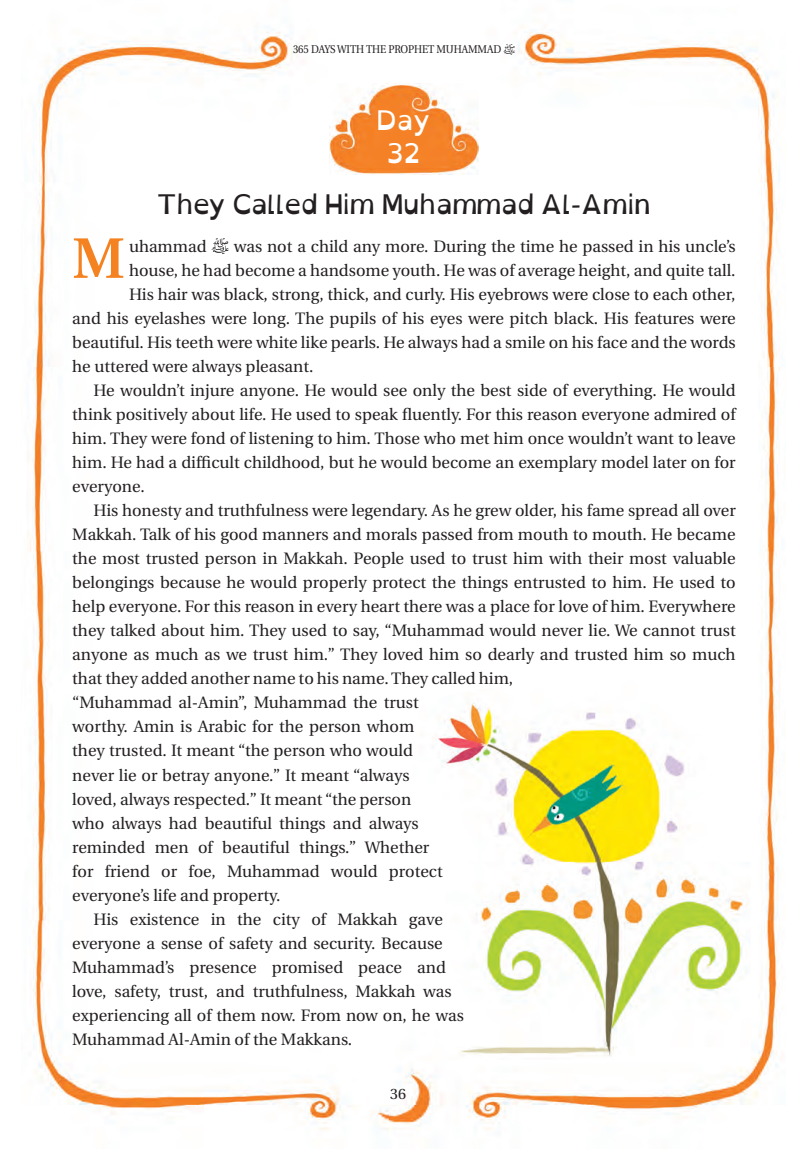
<style>
.page{position:relative;width:808px;height:1149px;background:#fff}
.page>*{position:absolute;margin:0;border:0;box-sizing:border-box;transform-origin:0 0}
.t1{font:600 57px "Utopia";color:#f58220}
.t2{font:27px "Open Dyslexic";letter-spacing:-.025em;color:#231f20}
.t3{font:27px/33px "Open Dyslexic";color:#fff;text-align:center}
.t4{font:16.5px "Utopia";color:#231f20}
.t5{font:15px "Utopia";color:#231f20}
.t6{font:11.25px "Utopia";letter-spacing:-.01em;color:#231f20;scale:.9 1}
</style>
<div class="page">
<img style="left:28px;top:26px;width:752px;height:1104px">
<svg style="left:503px;top:44px;width:12px;height:11px"></svg>
<svg style="left:211px;top:238px;width:18px;height:16px"></svg>
<img style="left:329px;top:84px;width:149px;height:91px">
<img style="left:413px;top:678px;width:338px;height:388px">
<p class="t6" style="left:293px;top:43px;width:233px">365 DAYS WITH THE PROPHET MUHAMMAD</p>
<h2 class="t3" style="left:376px;top:104px;width:56px">Day<br>32</h2>
<h2 class="t2" style="left:157px;top:188px;width:496px">They Called Him Muhammad Al-Amin</h2>
<h1 class="t1" style="left:72px;top:226px;width:54px">M</h1>
<p class="t4" style="left:129px;top:237px;width:79px">uhammad</p>
<p class="t4" style="left:234px;top:237px;width:503px">was not a child any more. During the time he passed in his uncle’s</p>
<p class="t4" style="left:129px;top:261px;width:608px">house, he had become a handsome youth. He was of average height, and quite tall.</p>
<p class="t4" style="left:129px;top:285px;width:608px">His hair was black, strong, thick, and curly. His eyebrows were close to each other,</p>
<p class="t4" style="left:72px;top:309px;width:665px">and his eyelashes were long. The pupils of his eyes were pitch black. His features were</p>
<p class="t4" style="left:72px;top:333px;width:665px">beautiful. His teeth were white like pearls. He always had a smile on his face and the words</p>
<p class="t4" style="left:72px;top:357px;width:243px">he uttered were always pleasant.</p>
<p class="t4" style="left:94px;top:381px;width:643px">He wouldn’t injure anyone. He would see only the best side of everything. He would</p>
<p class="t4" style="left:72px;top:405px;width:665px">think positively about life. He used to speak fluently. For this reason everyone admired of</p>
<p class="t4" style="left:72px;top:429px;width:665px">him. They were fond of listening to him. Those who met him once wouldn’t want to leave</p>
<p class="t4" style="left:72px;top:453px;width:665px">him. He had a difficult childhood, but he would become an exemplary model later on for</p>
<p class="t4" style="left:72px;top:477px;width:74px">everyone.</p>
<p class="t4" style="left:94px;top:501px;width:644px">His honesty and truthfulness were legendary. As he grew older, his fame spread all over</p>
<p class="t4" style="left:72px;top:525px;width:665px">Makkah. Talk of his good manners and morals passed from mouth to mouth. He became</p>
<p class="t4" style="left:72px;top:549px;width:665px">the most trusted person in Makkah. People used to trust him with their most valuable</p>
<p class="t4" style="left:72px;top:573px;width:665px">belongings because he would properly protect the things entrusted to him. He used to</p>
<p class="t4" style="left:72px;top:597px;width:665px">help everyone. For this reason in every heart there was a place for love of him. Everywhere</p>
<p class="t4" style="left:72px;top:621px;width:665px">they talked about him. They used to say, “Muhammad would never lie. We cannot trust</p>
<p class="t4" style="left:72px;top:645px;width:665px">anyone as much as we trust him.” They loved him so dearly and trusted him so much</p>
<p class="t4" style="left:72px;top:669px;width:443px">that they added another name to his name. They called him,</p>
<p class="t4" style="left:72px;top:693px;width:348px">“Muhammad al-Amin”, Muhammad the trust</p>
<p class="t4" style="left:72px;top:717px;width:343px">worthy. Amin is Arabic for the person whom</p>
<p class="t4" style="left:72px;top:741px;width:342px">they trusted. It meant “the person who would</p>
<p class="t4" style="left:72px;top:765px;width:339px">never lie or betray anyone.” It meant “always</p>
<p class="t4" style="left:72px;top:789px;width:340px">loved, always respected.” It meant “the person</p>
<p class="t4" style="left:72px;top:813px;width:348px">who always had beautiful things and always</p>
<p class="t4" style="left:72px;top:837px;width:359px">reminded men of beautiful things.” Whether</p>
<p class="t4" style="left:72px;top:861px;width:372px">for friend or foe, Muhammad would protect</p>
<p class="t4" style="left:72px;top:885px;width:210px">everyone’s life and property.</p>
<p class="t4" style="left:94px;top:909px;width:351px">His existence in the city of Makkah gave</p>
<p class="t4" style="left:72px;top:933px;width:372px">everyone a sense of safety and security. Because</p>
<p class="t4" style="left:72px;top:957px;width:375px">Muhammad’s presence promised peace and</p>
<p class="t4" style="left:72px;top:981px;width:381px">love, safety, trust, and truthfulness, Makkah was</p>
<p class="t4" style="left:72px;top:1005px;width:393px">experiencing all of them now. From now on, he was</p>
<p class="t4" style="left:72px;top:1029px;width:282px">Muhammad Al-Amin of the Makkans.</p>
<p class="t5" style="left:390px;top:1085px;width:17px">36</p>
</div>
